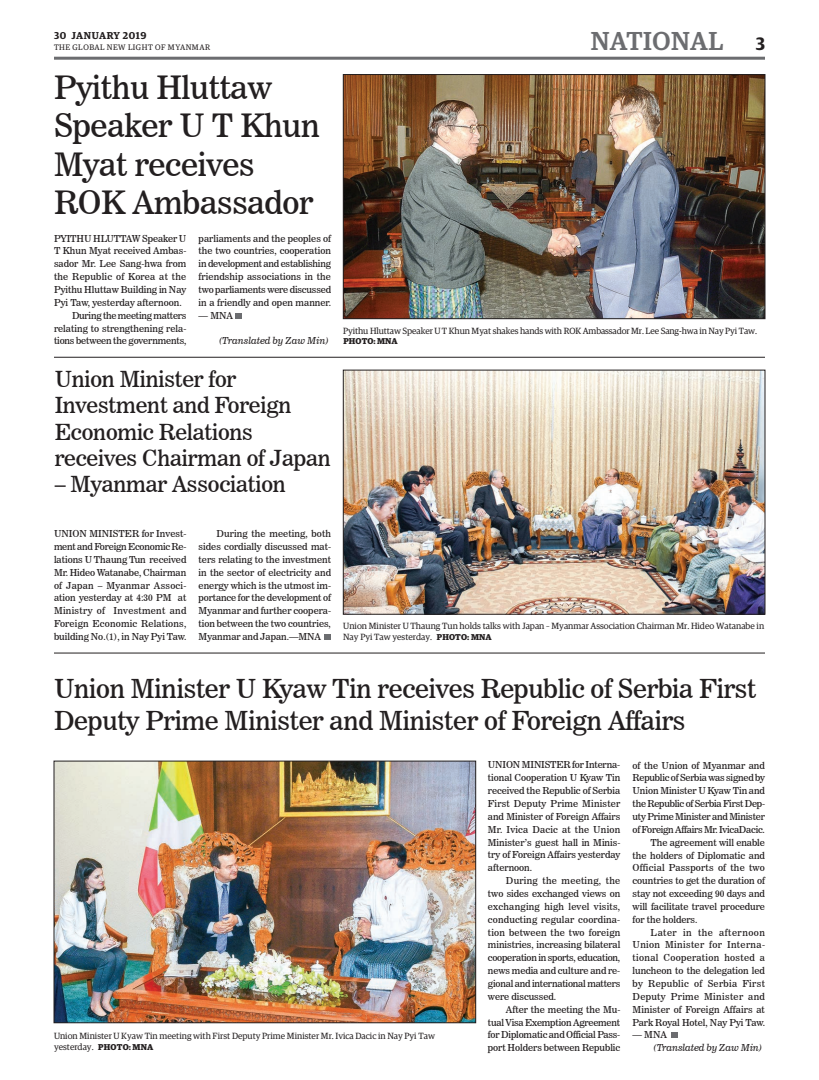
<style>
.page{position:relative;width:819px;height:1080px;background:#fff}
.page>*{position:absolute;margin:0;border:0;box-sizing:border-box;transform-origin:0 0}
.t1{font:32px/38.4px "News 706 BT Roman C";letter-spacing:-.01em;color:#231f20}
.t2{font:26px/31.2px "News 706 BT Roman C";letter-spacing:-.01em;color:#231f20}
.t3{font:500 26px "Guardian Egyp";letter-spacing:.02em;color:#6c6d70}
.t4{font:22px/26.4px "News 706 BT Roman C";letter-spacing:-.01em;color:#231f20}
.t5{font:600 10px "Guardian Egyp";letter-spacing:.06em;color:#231f20}
.t6{font:9.5px/12.9px "News 706 BT Roman C";letter-spacing:-.005em;color:#231f20;text-align:justify}
.t7{font:9.5px "News 706 BT Roman C";letter-spacing:-.025em;color:#231f20}
.t8{font:9.5px "News 706 BT Roman C";letter-spacing:.03em;color:#231f20}
.t9{font:9.5px "News 706 BT Roman C";letter-spacing:.02em;color:#231f20}
.t10{font:9.5px "News 706 BT Italic C";letter-spacing:-.005em;color:#231f20}
.t11{font:9.5px "News 706 BT Roman C";letter-spacing:.035em;color:#231f20}
.t12{font:9.5px "News 706 BT Roman C";letter-spacing:.045em;color:#231f20}
.t13{font:9px/10.8px "Guardian Egyp";color:#231f20}
.t14{font:700 8.5px "Guardian Egyp";letter-spacing:.01em;color:#231f20}
.t15{font:8px "Guardian Egyp";letter-spacing:.06em;color:#231f20}
.s1{font-weight:600;font-size:18px;color:#231f20}
.s2{font-weight:700;font-size:8.5px}
</style>
<div class="page">
<hr style="left:54px;top:57px;width:711px;height:3px;background:#6c6d70">
<img style="left:345px;top:372px;width:418px;height:240px">
<div style="left:343px;top:370px;width:422px;height:244px;border:1px solid #231f20"></div>
<div style="left:671px;top:1032px;width:7px;height:6px;background:#6c6d70"></div>
<svg style="left:325px;top:634px;width:6px;height:6px"></svg>
<svg style="left:236px;top:313px;width:6px;height:6px"></svg>
<img style="left:345px;top:76px;width:418px;height:241px">
<div style="left:343px;top:74px;width:422px;height:245px;border:1px solid #231f20"></div>
<hr style="left:54px;top:357px;width:711px;height:1px;background:#231f20">
<hr style="left:54px;top:653px;width:711px;height:1px;background:#231f20">
<img style="left:56px;top:763px;width:418px;height:258px">
<div style="left:54px;top:761px;width:422px;height:262px;border:1px solid #231f20"></div>
<p class="t5" style="left:54px;top:28px;width:94px">30 JANUARY 2019</p>
<p class="t15" style="left:54px;top:42px;width:158px">THE GLOBAL NEW LIGHT OF MYANMAR</p>
<h1 class="t1" style="left:54px;top:68px;width:267px">Pyithu Hluttaw<br>Speaker U T Khun<br>Myat receives<br>ROK Ambassador</h1>
<p class="t6" style="left:54px;top:232px;width:134px">PYITHU HLUTTAW Speaker U</p>
<p class="t6" style="left:54px;top:245px;width:134px">T Khun Myat received Ambas-</p>
<p class="t6" style="left:54px;top:257px;width:134px">sador Mr. Lee Sang-hwa from</p>
<p class="t9" style="left:54px;top:271px;width:134px">the Republic of Korea at the</p>
<p class="t6" style="left:54px;top:283px;width:134px">Pyithu Hluttaw Building in Nay</p>
<p class="t6" style="left:54px;top:296px;width:129px">Pyi Taw, yesterday afternoon.</p>
<p class="t7" style="left:72px;top:310px;width:116px">During the meeting matters</p>
<p class="t6" style="left:54px;top:322px;width:134px">relating to strengthening rela-</p>
<p class="t6" style="left:54px;top:335px;width:134px">tions between the governments,</p>
<p class="t6" style="left:199px;top:232px;width:134px">parliaments and the peoples of the two countries, cooperation in development and establishing friendship associations in the two parliaments were discussed in a friendly and open manner.</p>
<p class="t6" style="left:199px;top:309px;width:36px">— MNA</p>
<p class="t10" style="left:219px;top:335px;width:112px">(Translated by Zaw Min)</p>
<h2 class="t3" style="left:591px;top:23px;width:176px">NATIONAL <span class="s1">3</span></h2>
<p class="t13" style="left:343px;top:325px;width:415px">Pyithu Hluttaw Speaker U T Khun Myat shakes hands with ROK Ambassador Mr. Lee Sang-hwa in Nay Pyi Taw.</p>
<p class="t14" style="left:343px;top:335px;width:56px">PHOTO: MNA</p>
<h3 class="t4" style="left:55px;top:366px;width:278px">Union Minister for<br>Investment and Foreign<br>Economic Relations receives Chairman of Japan</h3>
<h3 class="t4" style="left:55px;top:471px;width:233px">– Myanmar Association</h3>
<p class="t6" style="left:54px;top:527px;width:134px">UNION MINISTER for Invest&shy;ment and Foreign Economic Re&shy;lations U Thaung Tun received Mr. Hideo Watanabe, Chairman of Japan – Myanmar Associ&shy;ation yesterday at 4:30 PM at Ministry of Investment and Foreign Economic Relations, building No.(1), in Nay Pyi Taw.</p>
<p class="t6" style="left:199px;top:527px;width:134px;text-indent:18px">During the meeting, both sides cordially discussed mat&shy;ters relating to the investment in the sector of electricity and energy which is the utmost im&shy;portance for the development of Myanmar and further coopera&shy;tion between the two countries, Myanmar and Japan.—MNA</p>
<h2 class="t2" style="left:54px;top:673px;width:704px">Union Minister U Kyaw Tin receives Republic of Serbia First<br>Deputy Prime Minister and Minister of Foreign Affairs</h2>
<p class="t13" style="left:343px;top:620px;width:422px">Union Minister U Thaung Tun holds talks with Japan – Myanmar Association Chairman Mr. Hideo Watanabe in<br>Nay Pyi Taw yesterday. <span class="s2">PHOTO: MNA</span></p>
<p class="t13" style="left:54px;top:1030px;width:382px">Union Minister U Kyaw Tin meeting with First Deputy Prime Minister Mr. Ivica Dacic in Nay Pyi Taw yesterday. <span class="s2">PHOTO: MNA</span></p>
<p class="t6" style="left:488px;top:759px;width:134px">UNION MINISTER for Interna&shy;tional Cooperation U Kyaw Tin received the Republic of Serbia First Deputy Prime Minister and Minister of Foreign Affairs Mr. Ivica Dacic at the Union Minister’s guest hall in Minis&shy;try of Foreign Affairs yesterday afternoon.</p>
<p class="t6" style="left:488px;top:874px;width:134px;text-indent:18px">During the meeting, the two sides exchanged views on exchanging high level visits, conducting regular coordina&shy;tion between the two foreign ministries, increasing bilateral cooperation in sports, education, news media and culture and re&shy;gional and international matters were discussed.</p>
<p class="t6" style="left:488px;top:1003px;width:134px;text-indent:18px">After the meeting the Mu&shy;tual Visa Exemption Agreement for Diplomatic and Official Pass&shy;port Holders between Republic</p>
<p class="t6" style="left:633px;top:759px;width:134px">of the Union of Myanmar and</p>
<p class="t7" style="left:633px;top:772px;width:134px">Republic of Serbia was signed by</p>
<p class="t6" style="left:633px;top:784px;width:134px">Union Minister U Kyaw Tin and</p>
<p class="t7" style="left:633px;top:798px;width:134px">the Republic of Serbia First Dep-</p>
<p class="t6" style="left:633px;top:810px;width:134px">uty Prime Minister and Minister</p>
<p class="t7" style="left:633px;top:824px;width:134px">of Foreign Affairs Mr. IvicaDacic.</p>
<p class="t6" style="left:651px;top:836px;width:116px">The agreement will enable</p>
<p class="t6" style="left:633px;top:849px;width:134px">the holders of Diplomatic and</p>
<p class="t9" style="left:633px;top:862px;width:134px">Official Passports of the two</p>
<p class="t6" style="left:633px;top:874px;width:134px">countries to get the duration of</p>
<p class="t6" style="left:633px;top:887px;width:134px">stay not exceeding 90 days and</p>
<p class="t6" style="left:633px;top:900px;width:134px">will facilitate travel procedure</p>
<p class="t6" style="left:633px;top:913px;width:66px">for the holders.</p>
<p class="t12" style="left:651px;top:927px;width:116px">Later in the afternoon</p>
<p class="t8" style="left:633px;top:939px;width:134px">Union Minister for Interna-</p>
<p class="t8" style="left:633px;top:952px;width:134px">tional Cooperation hosted a</p>
<p class="t6" style="left:633px;top:964px;width:134px">luncheon to the delegation led</p>
<p class="t11" style="left:633px;top:978px;width:134px">by Republic of Serbia First</p>
<p class="t8" style="left:633px;top:991px;width:134px">Deputy Prime Minister and</p>
<p class="t6" style="left:633px;top:1003px;width:134px">Minister of Foreign Affairs at</p>
<p class="t6" style="left:633px;top:1016px;width:134px">Park Royal Hotel, Nay Pyi Taw.</p>
<p class="t6" style="left:633px;top:1029px;width:36px">— MNA</p>
<p class="t10" style="left:653px;top:1042px;width:111px">(Translated by Zaw Min)</p>
</div>
